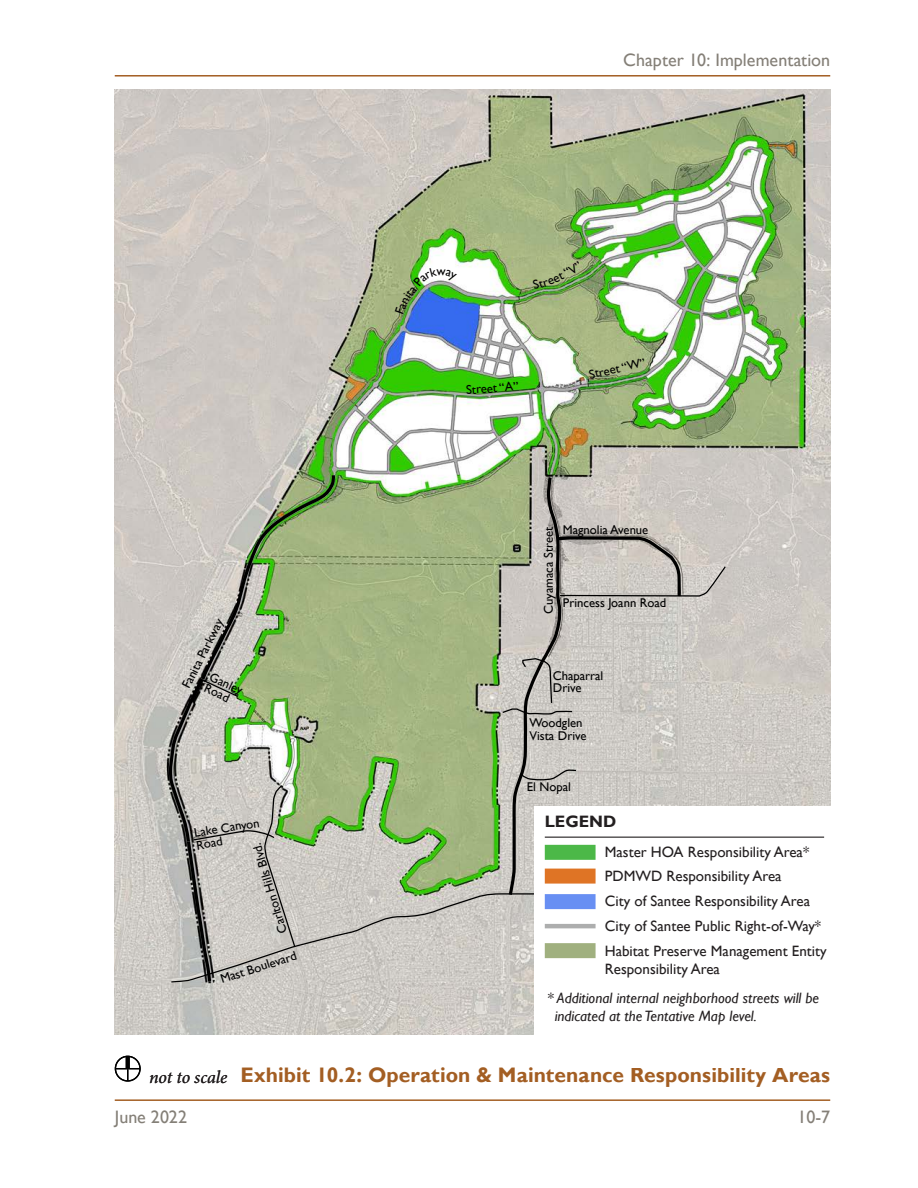
<style>
.page{position:relative;width:918px;height:1188px;background:#fff}
.page>*{position:absolute;margin:0;border:0;box-sizing:border-box;transform-origin:0 0}
.Exhibit_Title{font:700 21px "Gill Sans";letter-spacing:.005em;color:#a35e23}
.t1{font:18px "Gill Sans";color:#847f77}
.NTS{font:italic 18px "Minion Pro";letter-spacing:-.005em;color:#231f20}
.Body{font:700 16.5px "Gill Sans";color:#231f20}
.Street_Legend{font:15px/18px "Gill Sans";color:#231f20}
.Exhibit_note{font:italic 15px/18px "Gill Sans";color:#231f20}
.t2{font:12.6px/12.6px "Gill Sans";color:#000}
</style>
<div class="page">
<hr style="left:115px;top:1099px;width:715px;height:2px;background:#a35e23">
<hr style="left:115px;top:75px;width:715px;height:2px;background:#a35e23">
<img style="left:115px;top:90px;width:715px;height:945px">
<svg style="left:168px;top:398px;width:559px;height:587px;background:#b5bda5"></svg>
<svg style="left:736px;top:310px;width:4px;height:4px"></svg>
<div style="left:534px;top:806px;width:308px;height:261px;background:#fff"></div>
<div style="left:545px;top:894px;width:51px;height:15px;background:#688ff3"></div>
<div style="left:545px;top:869px;width:51px;height:15px;background:#df7425"></div>
<div style="left:545px;top:943px;width:51px;height:15px;background:#a0b07f"></div>
<div style="left:545px;top:845px;width:51px;height:15px;background:#4cb848"></div>
<hr style="left:545px;top:924px;width:51px;height:4px;background:#adaeae">
<hr style="left:545px;top:837px;width:279px;height:1px;background:#231f20">
<div style="left:115px;top:1056px;width:26px;height:26px;border:1px solid #000;border-radius:50%"></div>
<svg style="left:126px;top:1057px;width:4px;height:11px"></svg>
<svg style="left:115px;top:1068px;width:25px;height:13px"></svg>
<svg style="left:533px;top:261px;width:47px;height:28px"></svg>
<img style="left:395px;top:267px;width:62px;height:47px">
<h2 class="t1" style="left:623px;top:50px;width:208px">Chapter 10: Implementation</h2>
<p class="t2" style="left:180px;top:685px;width:78px;rotate:-63deg">Fanita Parkway</p>
<p class="t2" style="left:213px;top:670px;width:37px;rotate:25deg">Ganley<br>Road</p>
<p class="t2" style="left:193px;top:827px;width:67px;rotate:-9deg">Lake Canyon<br>Road</p>
<p class="t2" style="left:278px;top:935px;width:95px;rotate:-107deg">Carlton Hills Blvd.</p>
<p class="t2" style="left:219px;top:974px;width:81px;rotate:-18deg">Mast Boulevard</p>
<p class="t2" style="left:466px;top:384px;width:54px;rotate:-4deg">Street “A”</p>
<p class="t2" style="left:588px;top:368px;width:59px;rotate:-12deg">Street “W”</p>
<p class="t2" style="left:543px;top:614px;width:89px;rotate:-90deg">Cuyamaca Street</p>
<p class="t2" style="left:563px;top:524px;width:87px">Magnolia Avenue</p>
<p class="t2" style="left:563px;top:597px;width:105px">Princess Joann Road</p>
<p class="t2" style="left:553px;top:669px;width:52px">Chaparral<br>Drive</p>
<p class="t2" style="left:529px;top:717px;width:59px">Woodglen<br>Vista Drive</p>
<p class="t2" style="left:527px;top:781px;width:46px">El Nopal</p>
<p class="Body" style="left:545px;top:811px;width:73px">LEGEND</p>
<p class="Street_Legend" style="left:605px;top:843px;width:206px">Master HOA Responsibility Area*</p>
<p class="Street_Legend" style="left:605px;top:868px;width:178px">PDMWD Responsibility Area</p>
<p class="Street_Legend" style="left:605px;top:892px;width:207px">City of Santee Responsibility Area</p>
<p class="Street_Legend" style="left:605px;top:917px;width:218px">City of Santee Public Right-of-Way*</p>
<p class="Street_Legend" style="left:605px;top:942px;width:223px">Habitat Preserve Management Entity<br>Responsibility Area</p>
<p class="Exhibit_note" style="left:555px;top:989px;width:266px;text-indent:-8px">* Additional internal neighborhood streets will be indicated at the Tentative Map level.</p>
<p class="NTS" style="left:149px;top:1065px;width:80px">not to scale</p>
<p class="Exhibit_Title" style="left:241px;top:1062px;width:591px">Exhibit 10.2: Operation &amp; Maintenance Responsibility Areas</p>
<h2 class="t1" style="left:115px;top:1106px;width:74px">June 2022</h2>
<h2 class="t1" style="left:797px;top:1106px;width:34px">10-7</h2>
</div>
